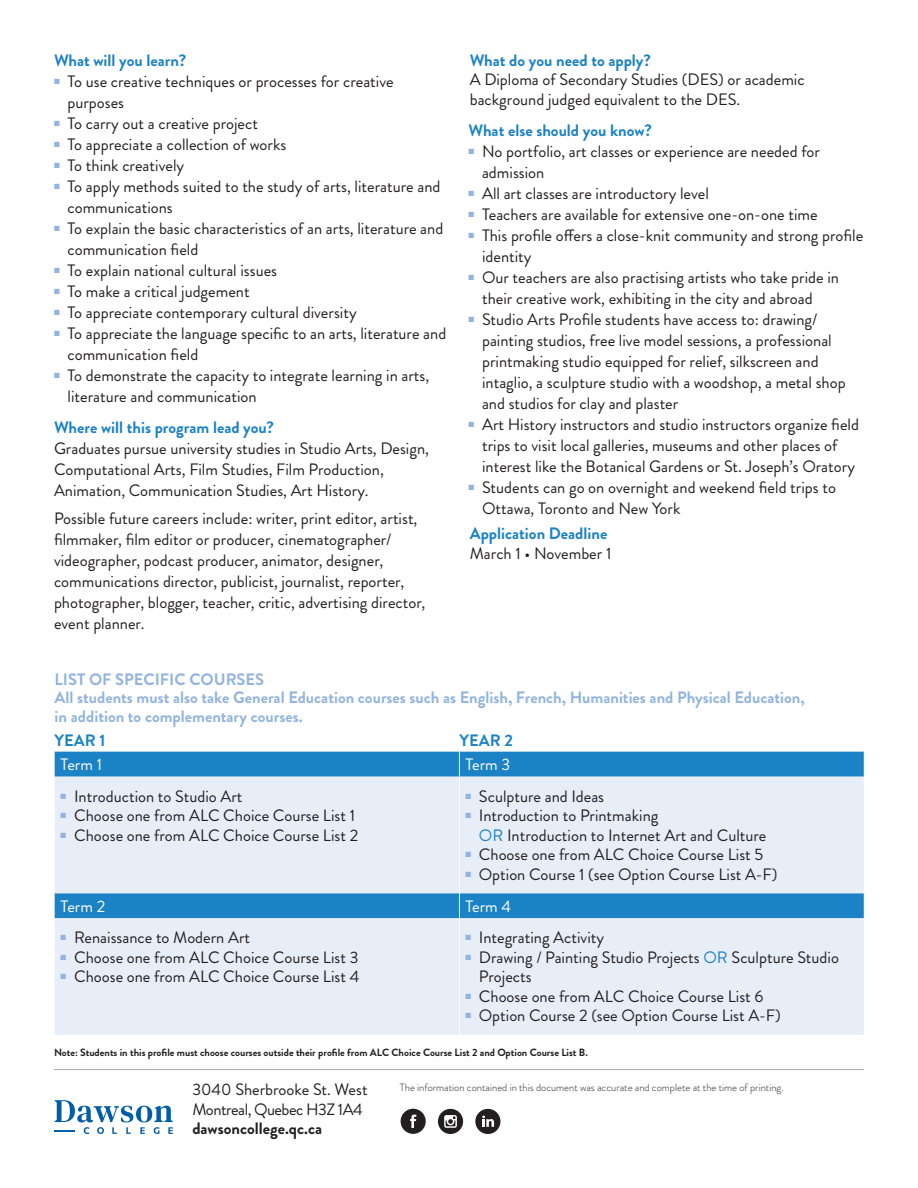
<style>
.page{position:relative;width:918px;height:1188px;background:#fff}
.page>*{position:absolute;margin:0;border:0;box-sizing:border-box;transform-origin:0 0}
.Bullet_List_Item_Regular{font:16.5px/21px "Brandon Grotesque";color:#231f20}
.Basic_Bold{font:700 16.5px/19.5px "Brandon Grotesque";color:#92b4de}
.Paragraph_Header_Blue{font:700 16.5px "Brandon Grotesque";color:#1b82c5}
.Bullet_List_Item_Regular-2{font:16.5px "Brandon Grotesque";letter-spacing:-.03em;color:#231f20}
.t1{font:16.5px "Brandon Grotesque";color:#fff}
.Basic_Bold-2{font:700 16.5px "Brandon Grotesque";color:#231f20}
.Fine_Print{font:700 10.5px "Brandon Grotesque";color:#231f20}
.Fine_Print-2{font:300 10.5px "Brandon Grotesque";color:#231f20}
.s1{color:#1b82c5}
</style>
<div class="page">
<hr style="left:54px;top:1069px;width:810px;height:1px;background:#a8a9ad">
<div style="left:55px;top:752px;width:809px;height:25px;background:#1b82c5"></div>
<svg style="left:55px;top:777px;width:809px;height:258px;background:#d3e3f3"></svg>
<hr style="left:459px;top:777px;width:1px;height:116px;background:#fff">
<hr style="left:459px;top:918px;width:1px;height:117px;background:#fff">
<svg style="left:459px;top:752px;width:1px;height:25px"></svg>
<svg style="left:864px;top:752px;width:1px;height:25px"></svg>
<svg style="left:459px;top:893px;width:1px;height:25px"></svg>
<svg style="left:864px;top:893px;width:1px;height:25px"></svg>
<svg style="left:55px;top:1100px;width:118px;height:34px"></svg>
<div style="left:475px;top:1109px;width:25px;height:25px;background:#231f20;border-radius:50%"></div>
<div style="left:438px;top:1109px;width:25px;height:25px;background:#231f20;border-radius:50%"></div>
<svg style="left:444px;top:1115px;width:13px;height:13px"></svg>
<div style="left:401px;top:1109px;width:25px;height:25px;background:#231f20;border-radius:50%"></div>
<svg style="left:410px;top:1115px;width:7px;height:13px"></svg>
<svg style="left:446px;top:1117px;width:9px;height:9px"></svg>
<svg style="left:482px;top:1116px;width:12px;height:11px"></svg>
<p class="Paragraph_Header_Blue" style="left:54px;top:48px;width:134px">What will you learn?</p>
<p class="Bullet_List_Item_Regular" style="left:68px;top:71px;width:328px;text-indent:-14px"><sup>■</sup> To use creative techniques or processes for creative purposes</p>
<p class="Bullet_List_Item_Regular" style="left:54px;top:113px;width:206px"><sup>■</sup> To carry out a creative project</p>
<p class="Bullet_List_Item_Regular" style="left:54px;top:134px;width:234px"><sup>■</sup> To appreciate a collection of works</p>
<p class="Bullet_List_Item_Regular" style="left:54px;top:155px;width:132px"><sup>■</sup> To think creatively</p>
<p class="Bullet_List_Item_Regular" style="left:68px;top:176px;width:375px;text-indent:-14px"><sup>■</sup> To apply methods suited to the study of arts, literature and communications</p>
<p class="Bullet_List_Item_Regular" style="left:68px;top:218px;width:377px;text-indent:-14px"><sup>■</sup> To explain the basic characteristics of an arts, literature and communication field</p>
<p class="Bullet_List_Item_Regular" style="left:54px;top:260px;width:225px"><sup>■</sup> To explain national cultural issues</p>
<p class="Bullet_List_Item_Regular" style="left:54px;top:281px;width:197px"><sup>■</sup> To make a critical judgement</p>
<p class="Bullet_List_Item_Regular" style="left:54px;top:302px;width:304px"><sup>■</sup> To appreciate contemporary cultural diversity</p>
<p class="Bullet_List_Item_Regular" style="left:68px;top:323px;width:380px;text-indent:-14px"><sup>■</sup> To appreciate the language specific to an arts, literature and communication field</p>
<p class="Bullet_List_Item_Regular" style="left:68px;top:365px;width:363px;text-indent:-14px"><sup>■</sup> To demonstrate the capacity to integrate learning in arts, literature and communication</p>
<p class="Paragraph_Header_Blue" style="left:54px;top:416px;width:222px">Where will this program lead you?</p>
<p class="Bullet_List_Item_Regular" style="left:54px;top:438px;width:377px">Graduates pursue university studies in Studio Arts, Design,<br>Computational Arts, Film Studies, Film Production,<br>Animation, Communication Studies, Art History.</p>
<p class="Bullet_List_Item_Regular" style="left:54px;top:508px;width:373px">Possible future careers include: writer, print editor, artist, filmmaker, film editor or producer, cinematographer/ videographer, podcast producer, animator, designer, communications director, publicist, journalist, reporter, photographer, blogger, teacher, critic, advertising director, event planner.</p>
<p class="Basic_Bold" style="left:55px;top:669px;width:211px">LIST OF SPECIFIC COURSES</p>
<p class="Basic_Bold" style="left:55px;top:687px;width:752px">All students must also take General Education courses such as English, French, Humanities and Physical Education, in addition to complementary courses.</p>
<p class="Paragraph_Header_Blue" style="left:55px;top:728px;width:52px">YEAR 1</p>
<p class="Paragraph_Header_Blue" style="left:459px;top:728px;width:55px">YEAR 2</p>
<p class="t1" style="left:61px;top:753px;width:43px">Term 1</p>
<p class="t1" style="left:465px;top:753px;width:46px">Term 3</p>
<p class="Bullet_List_Item_Regular" style="left:61px;top:786px;width:183px"><sup>■</sup> Introduction to Studio Art</p>
<p class="Bullet_List_Item_Regular" style="left:61px;top:805px;width:296px"><sup>■</sup> Choose one from ALC Choice Course List 1</p>
<p class="Bullet_List_Item_Regular" style="left:61px;top:825px;width:299px"><sup>■</sup> Choose one from ALC Choice Course List 2</p>
<p class="Paragraph_Header_Blue" style="left:470px;top:48px;width:183px">What do you need to apply?</p>
<p class="Bullet_List_Item_Regular" style="left:470px;top:70px;width:336px;line-height:19.5px">A Diploma of Secondary Studies (DES) or academic background judged equivalent to the DES.</p>
<p class="Paragraph_Header_Blue" style="left:469px;top:119px;width:185px">What else should you know?</p>
<p class="Bullet_List_Item_Regular" style="left:482px;top:141px;width:340px;text-indent:-14px"><sup>■</sup> No portfolio, art classes or experience are needed for admission</p>
<p class="Bullet_List_Item_Regular" style="left:469px;top:183px;width:242px"><sup>■</sup> All art classes are introductory level</p>
<p class="Bullet_List_Item_Regular" style="left:469px;top:204px;width:351px"><sup>■</sup> Teachers are available for extensive one-on-one time</p>
<p class="Bullet_List_Item_Regular" style="left:482px;top:225px;width:383px;text-indent:-14px"><sup>■</sup> This profile offers a close-knit community and strong profile identity</p>
<p class="Bullet_List_Item_Regular" style="left:482px;top:267px;width:358px;text-indent:-14px"><sup>■</sup> Our teachers are also practising artists who take pride in their creative work, exhibiting in the city and abroad</p>
<p class="Bullet_List_Item_Regular" style="left:482px;top:309px;width:365px;text-indent:-14px"><sup>■</sup> Studio Arts Profile students have access to: drawing/ painting studios, free live model sessions, a professional printmaking studio equipped for relief, silkscreen and intaglio, a sculpture studio with a woodshop, a metal shop and studios for clay and plaster</p>
<p class="Bullet_List_Item_Regular" style="left:469px;top:414px;width:392px;text-align:center"><sup>■</sup> Art History instructors and studio instructors organize field trips to visit local galleries, museums and other places of interest like the Botanical Gardens or St. Joseph’s Oratory</p>
<p class="Bullet_List_Item_Regular" style="left:482px;top:477px;width:355px;text-indent:-14px"><sup>■</sup> Students can go on overnight and weekend field trips to<br>Ottawa, Toronto and New York</p>
<p class="Paragraph_Header_Blue" style="left:470px;top:522px;width:139px">Application Deadline</p>
<p class="Bullet_List_Item_Regular" style="left:470px;top:543px;width:143px">March 1 • November 1</p>
<p class="Bullet_List_Item_Regular" style="left:465px;top:786px;width:140px"><sup>■</sup> Sculpture and Ideas</p>
<p class="Bullet_List_Item_Regular" style="left:479px;top:806px;width:289px;line-height:19.5px;text-indent:-14px"><sup>■</sup> Introduction to Printmaking<br><span class="s1">OR</span> Introduction to Internet Art and Culture</p>
<p class="Bullet_List_Item_Regular" style="left:465px;top:844px;width:299px"><sup>■</sup> Choose one from ALC Choice Course List 5</p>
<p class="Bullet_List_Item_Regular" style="left:465px;top:864px;width:314px"><sup>■</sup> Option Course 1 (see Option Course List A-F)</p>
<p class="t1" style="left:61px;top:895px;width:46px">Term 2</p>
<p class="t1" style="left:465px;top:895px;width:47px">Term 4</p>
<p class="Bullet_List_Item_Regular" style="left:61px;top:927px;width:191px"><sup>■</sup> Renaissance to Modern Art</p>
<p class="Bullet_List_Item_Regular" style="left:61px;top:947px;width:299px"><sup>■</sup> Choose one from ALC Choice Course List 3</p>
<p class="Bullet_List_Item_Regular" style="left:61px;top:966px;width:300px"><sup>■</sup> Choose one from ALC Choice Course List 4</p>
<p class="Bullet_List_Item_Regular" style="left:465px;top:927px;width:140px"><sup>■</sup> Integrating Activity</p>
<p class="Bullet_List_Item_Regular" style="left:479px;top:948px;width:362px;line-height:19.5px;text-indent:-14px"><sup>■</sup> Drawing / Painting Studio Projects <span class="s1">OR</span> Sculpture Studio<br>Projects</p>
<p class="Bullet_List_Item_Regular" style="left:465px;top:986px;width:300px"><sup>■</sup> Choose one from ALC Choice Course List 6</p>
<p class="Bullet_List_Item_Regular" style="left:465px;top:1005px;width:317px"><sup>■</sup> Option Course 2 (see Option Course List A-F)</p>
<p class="Fine_Print" style="left:54px;top:1045px;width:535px">Note: Students in this profile must choose courses outside their profile from ALC Choice Course List 2 and Option Course List B.</p>
<p class="Bullet_List_Item_Regular" style="left:192px;top:1079px;width:177px">3040 Sherbrooke St. West</p>
<p class="Bullet_List_Item_Regular-2" style="left:192px;top:1097px;width:172px">Montreal, Quebec H3Z 1A4</p>
<p class="Basic_Bold-2" style="left:192px;top:1117px;width:131px">dawsoncollege.qc.ca</p>
<p class="Fine_Print-2" style="left:400px;top:1080px;width:385px">The information contained in this document was accurate and complete at the time of printing.</p>
</div>
